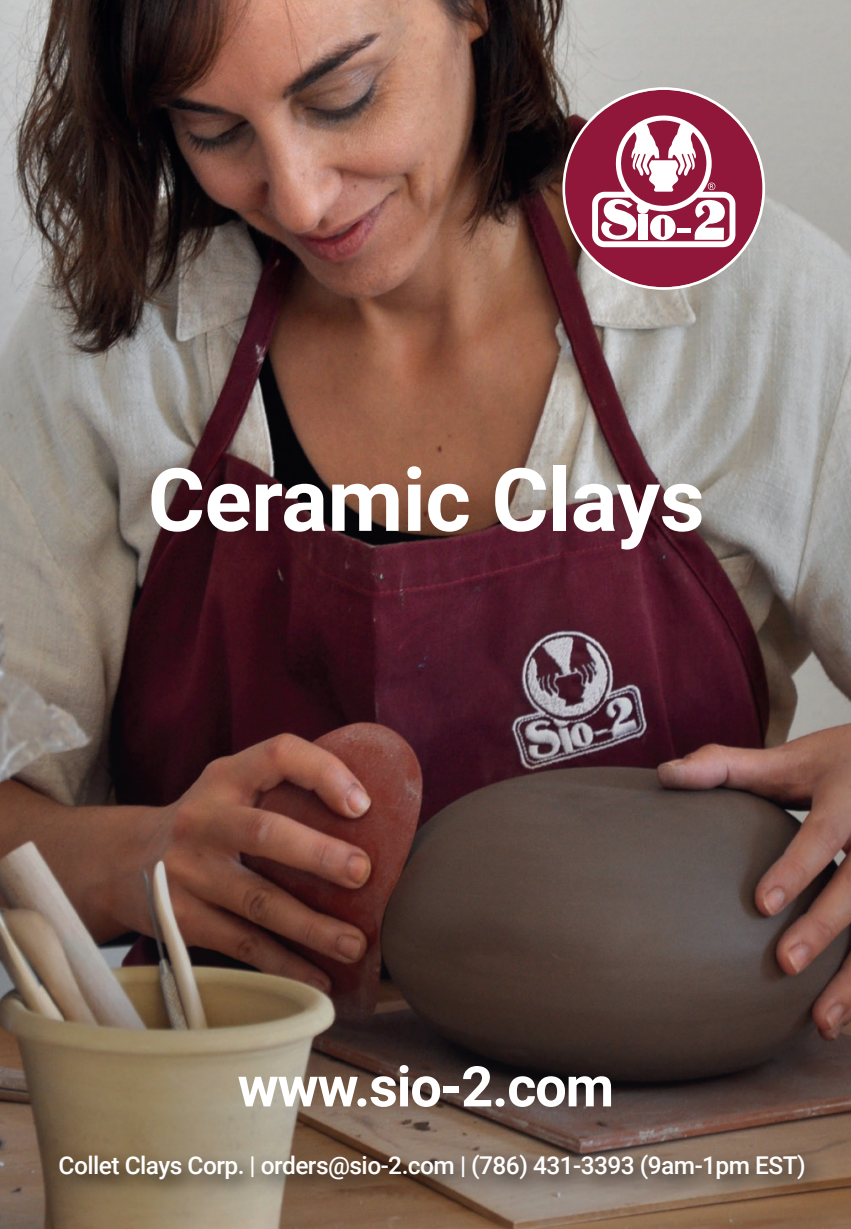
<style>
.page{position:relative;width:851px;height:1229px;background:#fff}
.page>*{position:absolute;margin:0;border:0;box-sizing:border-box;transform-origin:0 0}
.t1{font:700 87.5px "Roboto";letter-spacing:-.005em;color:#fff}
.t2{font:700 56px "Roboto";letter-spacing:-.02em;color:#fff}
.t3{font:500 24.5px "Roboto";letter-spacing:-.02em;color:#fff}
</style>
<div class="page">
<img style="left:0;top:0;width:850px;height:1228px">
<svg style="left:562px;top:87px;width:203px;height:203px"></svg>
<img style="left:44px;top:1137px;width:792px;height:74px">
<h1 class="t1" style="left:148px;top:438px;width:558px">Ceramic Clays</h1>
<h2 class="t2" style="left:237px;top:1047px;width:378px">www.sio-2.com</h2>
<p class="t3" style="left:59px;top:1148px;width:748px">Collet Clays Corp. | orders@sio-2.com | (786) 431-3393 (9am-1pm EST)</p>
</div>
